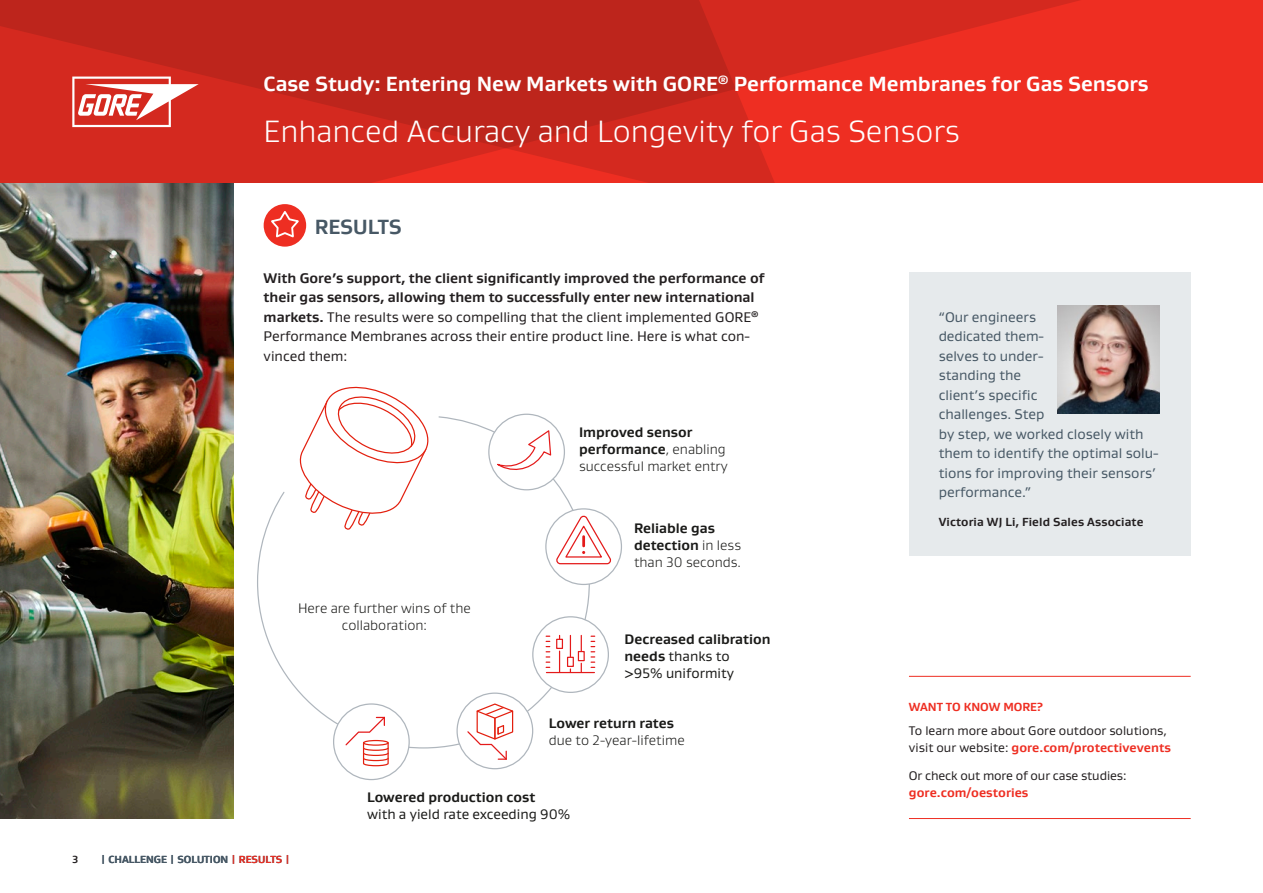
<style>
.page{position:relative;width:1263px;height:893px;background:#fff}
.page>*{position:absolute;margin:0;border:0;box-sizing:border-box;transform-origin:0 0}
.t1{font:300 31.5px "Gore Gustan";color:#fff}
.t2{font:700 21px "Gore Gustan";color:#fff}
.t3{font:700 21px "Gore Gustan";color:#475865}
.t4{font:700 14.25px/19.5px "Gore Gustan";color:#231f20}
.t5{font:14.25px/19.5px "Gore Gustan";color:#475865}
.t6{font:700 14.1px/17px "Gore Gustan";color:#1a1a18}
.t7{font:300 14.1px/17px "Gore Gustan";color:#1a1a18;text-align:center}
.t8{font:14.1px "Gore Gustan";color:#1a1a18}
.t9{font:12.75px/16.5px "Gore Gustan";color:#231f20}
.t10{font:700 12.75px "Gore Gustan";color:#ee2e22}
.t11{font:700 12px "Gore Gustan";letter-spacing:.01em;color:#231f20}
.t12{font:700 12px "Gore Gustan";color:#ee2e22}
.t13{font:700 10.5px "Gore Gustan";color:#475865}
.t14{font:700 10.5px "Gore Gustan";color:#231f20}
.s1{font-weight:400}
.s2{font-weight:700}
.s3{font-weight:300}
.s4{color:#ee2e22}
.s5{font-weight:700;color:#ee2e22}
</style>
<div class="page">
<div style="left:264px;top:204px;width:42px;height:43px;background:#ee2e22;border-radius:50%"></div>
<svg style="left:268px;top:209px;width:33px;height:30px"></svg>
<img style="left:0;top:183px;width:234px;height:636px">
<div style="left:909px;top:273px;width:282px;height:283px;background:#e6eaec"></div>
<img style="left:1057px;top:306px;width:102px;height:107px">
<hr style="left:909px;top:676px;width:282px;height:1px;background:#ee2e22">
<hr style="left:909px;top:818px;width:282px;height:1px;background:#ee2e22">
<svg style="left:257px;top:416px;width:333px;height:333px"></svg>
<div style="left:489px;top:414px;width:75px;height:76px;background:#fff;border-radius:50%"></div>
<div style="left:546px;top:509px;width:75px;height:75px;background:#fff;border-radius:50%"></div>
<div style="left:545px;top:508px;width:77px;height:77px;border:1px solid #afb6bd;border-radius:50%"></div>
<div style="left:533px;top:617px;width:75px;height:75px;background:#fff;border-radius:50%"></div>
<div style="left:532px;top:616px;width:77px;height:77px;border:1px solid #afb6bd;border-radius:50%"></div>
<div style="left:457px;top:693px;width:76px;height:76px;background:#fff;border-radius:50%"></div>
<div style="left:456px;top:692px;width:77px;height:77px;border:1px solid #afb6bd;border-radius:50%"></div>
<div style="left:334px;top:704px;width:75px;height:75px;background:#fff;border-radius:50%"></div>
<div style="left:333px;top:703px;width:77px;height:77px;border:1px solid #afb6bd;border-radius:50%"></div>
<svg style="left:344px;top:716px;width:45px;height:51px"></svg>
<svg style="left:364px;top:740px;width:24px;height:5px"></svg>
<div style="left:363px;top:740px;width:26px;height:6px;border:1px solid #e31f0e;border-radius:50%"></div>
<svg style="left:554px;top:514px;width:57px;height:51px"></svg>
<svg style="left:559px;top:635px;width:1px;height:37px"></svg>
<div style="left:557px;top:639px;width:5px;height:9px;background:#fff"></div>
<div style="left:556px;top:639px;width:7px;height:10px;border:1px solid #e41a1a"></div>
<svg style="left:570px;top:635px;width:1px;height:22px"></svg>
<div style="left:567px;top:657px;width:7px;height:10px;border:1px solid #e41a1a"></div>
<svg style="left:581px;top:635px;width:1px;height:37px"></svg>
<div style="left:578px;top:652px;width:6px;height:9px;background:#fff"></div>
<div style="left:578px;top:651px;width:7px;height:10px;border:1px solid #e41a1a"></div>
<hr style="left:546px;top:672px;width:48px;height:1px;background:#e41a1a">
<svg style="left:591px;top:636px;width:4px;height:32px"></svg>
<svg style="left:546px;top:636px;width:4px;height:32px"></svg>
<svg style="left:466px;top:703px;width:48px;height:58px"></svg>
<svg style="left:488px;top:429px;width:64px;height:46px"></svg>
<svg style="left:295px;top:386px;width:139px;height:145px"></svg>
<div style="left:0;top:0;width:1263px;height:183px;background:#ee2e22"></div>
<svg style="left:789px;top:0;width:291px;height:75px;fill:#d7291f"></svg>
<svg style="left:0;top:0;width:789px;height:183px;background:#c9271d"></svg>
<svg style="left:72px;top:77px;width:127px;height:50px;background:#e47973"></svg>
<h2 class="t2" style="left:264px;top:70px;width:886px">Case Study: Entering New Markets with GORE<sup>®</sup> Performance Membranes for Gas Sensors</h2>
<h1 class="t1" style="left:264px;top:112px;width:698px">Enhanced Accuracy and Longevity for Gas Sensors</h1>
<h2 class="t3" style="left:315px;top:213px;width:89px">RESULTS</h2>
<p class="t4" style="left:264px;top:268px;width:502px">With Gore’s support, the client significantly improved the performance of their gas sensors, allowing them to successfully enter new international markets. <span class="s1">The results were so compelling that the client implemented GORE</span><sup>® </sup><span class="s1">Performance Membranes across their entire product line. Here is what con&shy;vinced them:</span></p>
<p class="t7" style="left:579px;top:424px;width:150px;text-align:left"><span class="s2">Improved sensor performance</span>, enabling successful market entry</p>
<p class="t7" style="left:298px;top:599px;width:174px">Here are further wins of the collaboration:</p>
<p class="t6" style="left:634px;top:519px;width:109px">Reliable gas detection <span class="s3">in less than 30 seconds.</span></p>
<p class="t6" style="left:624px;top:630px;width:147px">Decreased calibration needs <span class="s1">thanks to &gt;95% uniformity</span></p>
<p class="t6" style="left:549px;top:715px;width:127px">Lower return rates</p>
<p class="t7" style="left:549px;top:731px;width:137px">due to 2-year-lifetime</p>
<p class="t14" style="left:72px;top:852px;width:8px">3</p>
<p class="t13" style="left:100px;top:852px;width:191px">| CHALLENGE | SOLUTION <span class="s4">| RESULTS |</span></p>
<p class="t6" style="left:367px;top:788px;width:170px">Lowered production cost</p>
<p class="t8" style="left:367px;top:805px;width:205px">with a yield rate exceeding 90%</p>
<p class="t5" style="left:939px;top:307px;width:221px">“Our engineers<br>dedicated them-<br>selves to under-<br>standing the<br>client’s specific<br>challenges. Step<br>by step, we worked closely with them to identify the optimal solu&shy;tions for improving their sensors’ performance.”</p>
<p class="t11" style="left:939px;top:514px;width:206px">Victoria WJ Li, Field Sales Associate</p>
<p class="t12" style="left:909px;top:699px;width:135px">WANT TO KNOW MORE?</p>
<p class="t9" style="left:909px;top:722px;width:263px">To learn more about Gore outdoor solutions, visit our website: <span class="s5">gore.com/protectivevents</span></p>
<p class="t9" style="left:909px;top:767px;width:219px">Or check out more of our case studies:</p>
<p class="t10" style="left:909px;top:784px;width:121px">gore.com/oestories</p>
</div>
